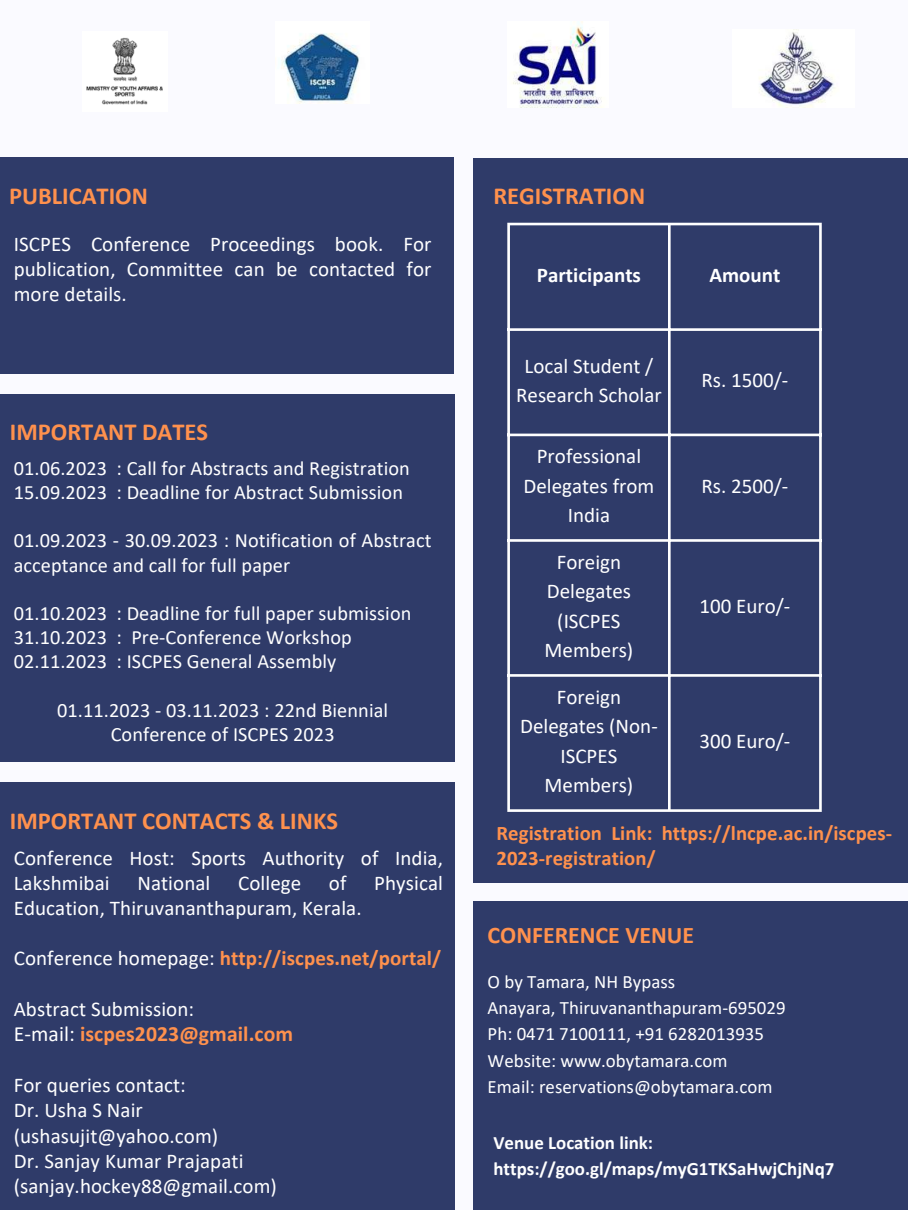
<style>
.page{position:relative;width:908px;height:1210px;background:#fff}
.page>*{position:absolute;margin:0;border:0;box-sizing:border-box;transform-origin:0 0}
.t1{font:700 24.5px "Calibri";color:#ff914d}
.t2{font:700 23.87px "Calibri";color:#ff914d}
.t3{font:700 21.7px "Calibri";letter-spacing:.005em;color:#ff914d}
.t4{font:21px/29.4px "Calibri";letter-spacing:.005em;color:#fff;text-align:center}
.t5{font:700 21px "Calibri";letter-spacing:.005em;color:#ff914d}
.t6{font:700 21px "Calibri";color:#fff}
.t7{font:700 20.72px/24.7px "Calibri";letter-spacing:.005em;color:#ff914d}
.t8{font:20.3px/24.1px "Calibri";letter-spacing:.005em;color:#fff}
.t9{font:18.9px/26.2px "Calibri";color:#fff}
.t10{font:700 18.9px/26.2px "Calibri";color:#fff}
.s1{font-weight:400;color:#fff}
</style>
<div class="page">
<div style="left:0;top:0;width:907px;height:1210px;background:#fafaff"></div>
<img style="left:86px;top:37px;width:77px;height:68px">
<img style="left:281px;top:33px;width:78px;height:71px">
<img style="left:513px;top:22px;width:90px;height:86px">
<img style="left:759px;top:29px;width:77px;height:79px">
<div style="left:0;top:158px;width:454px;height:216px;background:#2f3b69"></div>
<div style="left:473px;top:158px;width:434px;height:724px;background:#2f3b69"></div>
<hr style="left:507px;top:225px;width:2px;height:584px;background:#fff">
<hr style="left:667px;top:225px;width:3px;height:584px;background:#fff">
<hr style="left:818px;top:225px;width:3px;height:584px;background:#fff">
<hr style="left:507px;top:223px;width:314px;height:2px;background:#fff">
<hr style="left:507px;top:328px;width:314px;height:3px;background:#fff">
<hr style="left:507px;top:433px;width:314px;height:3px;background:#fff">
<hr style="left:507px;top:539px;width:314px;height:3px;background:#fff">
<hr style="left:507px;top:674px;width:314px;height:3px;background:#fff">
<hr style="left:507px;top:809px;width:314px;height:3px;background:#fff">
<div style="left:0;top:394px;width:454px;height:367px;background:#2f3b69"></div>
<div style="left:0;top:782px;width:454px;height:428px;background:#2f3b69"></div>
<div style="left:473px;top:901px;width:434px;height:309px;background:#2f3b69"></div>
<p class="t1" style="left:9px;top:186px;width:140px">PUBLICATION</p>
<p class="t4" style="left:14px;top:233px;width:419px;line-height:25.2px;text-align:justify">ISCPES Conference Proceedings book. For publication, Committee can be contacted for more details.</p>
<p class="t1" style="left:10px;top:422px;width:200px">IMPORTANT DATES</p>
<p class="t8" style="left:14px;top:458px;width:397px">01.06.2023 : Call for Abstracts and Registration<br>15.09.2023 : Deadline for Abstract Submission</p>
<p class="t8" style="left:14px;top:530px;width:419px">01.09.2023 - 30.09.2023 : Notification of Abstract acceptance and call for full paper</p>
<p class="t8" style="left:14px;top:603px;width:399px">01.10.2023 : Deadline for full paper submission<br>31.10.2023 : Pre-Conference Workshop<br>02.11.2023 : ISCPES General Assembly</p>
<p class="t8" style="left:57px;top:699px;width:332px;text-align:center">01.11.2023 - 03.11.2023 : 22nd Biennial<br>Conference of ISCPES 2023</p>
<p class="t1" style="left:10px;top:810px;width:329px">IMPORTANT CONTACTS &amp; LINKS</p>
<p class="t4" style="left:14px;top:846px;width:430px;line-height:25.2px;text-align:left">Conference Host: Sports Authority of India,<br>Lakshmibai</p>
<p class="t4" style="left:137px;top:869px;width:75px">National</p>
<p class="t4" style="left:238px;top:869px;width:65px">College</p>
<p class="t4" style="left:329px;top:869px;width:19px">of</p>
<p class="t4" style="left:374px;top:869px;width:70px">Physical</p>
<p class="t4" style="left:14px;top:895px;width:349px">Education, Thiruvananthapuram, Kerala.</p>
<p class="t5" style="left:14px;top:949px;width:429px"><span class="s1">Conference homepage:</span> http://iscpes.net/portal/</p>
<p class="t4" style="left:14px;top:995px;width:182px">Abstract Submission:</p>
<p class="t3" style="left:14px;top:1025px;width:281px"><span class="s1">E-mail:</span> iscpes2023@gmail.com</p>
<p class="t4" style="left:14px;top:1074px;width:265px;line-height:25.2px;text-align:left">For queries contact:<br>Dr. Usha S Nair (ushasujit@yahoo.com)<br>Dr. Sanjay Kumar Prajapati (sanjay.hockey88@gmail.com)</p>
<p class="t1" style="left:493px;top:186px;width:153px">REGISTRATION</p>
<p class="t6" style="left:536px;top:266px;width:105px">Participants</p>
<p class="t6" style="left:709px;top:266px;width:72px">Amount</p>
<p class="t4" style="left:516px;top:353px;width:147px">Local Student /<br>Research Scholar</p>
<p class="t4" style="left:523px;top:443px;width:132px">Professional<br>Delegates from<br>India</p>
<p class="t4" style="left:544px;top:549px;width:90px">Foreign<br>Delegates (ISCPES<br>Members)</p>
<p class="t4" style="left:520px;top:684px;width:139px">Foreign<br>Delegates (Non-<br>ISCPES<br>Members)</p>
<p class="t4" style="left:701px;top:367px;width:88px">Rs. 1500/-</p>
<p class="t4" style="left:701px;top:473px;width:88px">Rs. 2500/-</p>
<p class="t4" style="left:699px;top:593px;width:92px">100 Euro/-</p>
<p class="t4" style="left:699px;top:728px;width:92px">300 Euro/-</p>
<p class="t7" style="left:496px;top:822px;width:397px">Registration Link: https://lncpe.ac.in/iscpes-<br>2023-registration/</p>
<p class="t2" style="left:487px;top:925px;width:208px">CONFERENCE VENUE</p>
<p class="t9" style="left:487px;top:970px;width:299px">O by Tamara, NH Bypass<br>Anayara, Thiruvananthapuram-695029<br>Ph: 0471 7100111, +91 6282013935<br>Website: www.obytamara.com<br>Email: reservations@obytamara.com</p>
<p class="t10" style="left:493px;top:1130px;width:342px">Venue Location link: https://goo.gl/maps/myG1TKSaHwjChjNq7</p>
</div>
